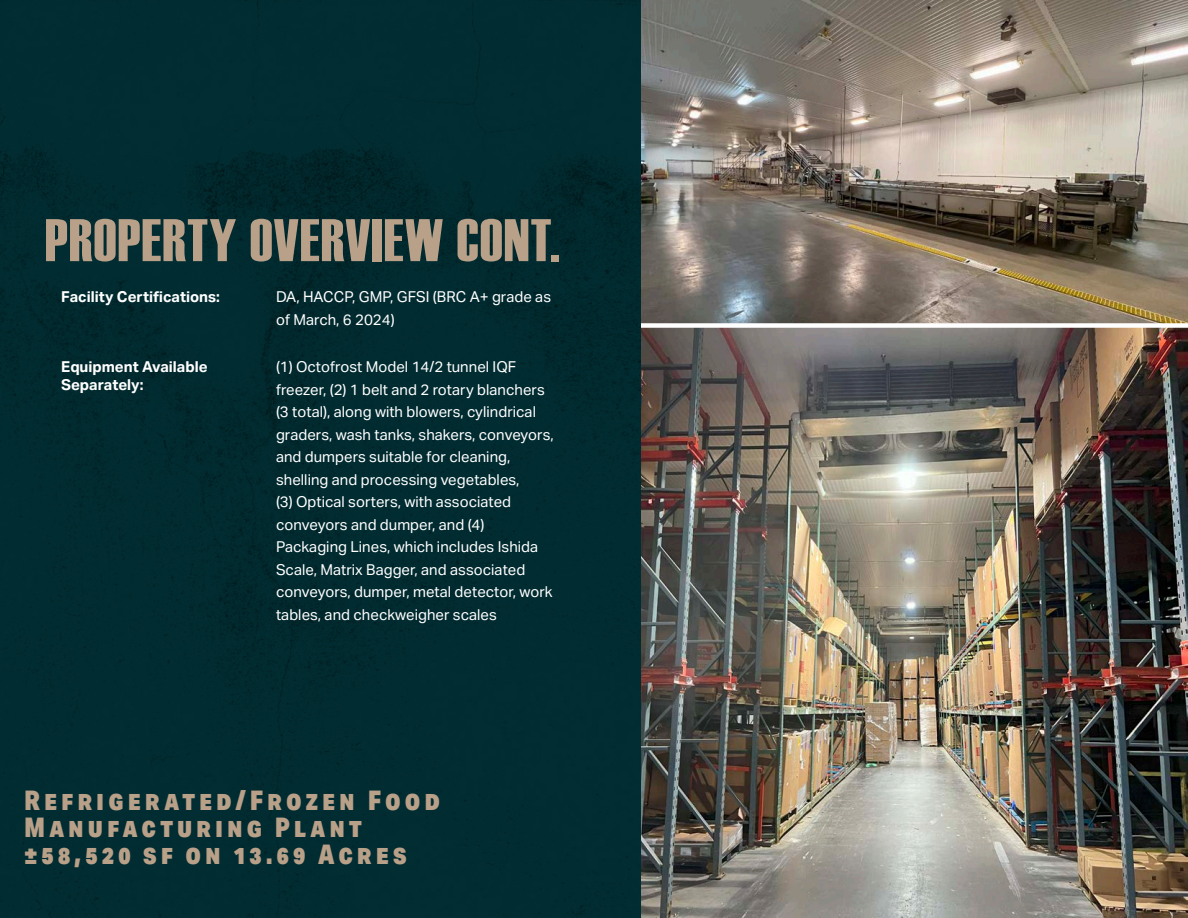
<style>
.page{position:relative;width:1188px;height:918px;background:#fff}
.page>*{position:absolute;margin:0;border:0;box-sizing:border-box;transform-origin:0 0}
.t1{font:60px "Haettenschweiler";letter-spacing:.02em;color:#b9a088}
.t2{font:900 27px/27px "Aktiv Grotesk Cd";letter-spacing:.15em;color:#b9a088}
.t3{font:15px/22.5px "Aktiv Grotesk";color:#fff}
.t4{font:700 15px/18px "Aktiv Grotesk";color:#fff}
</style>
<div class="page">
<img style="left:640px;top:328px;width:548px;height:590px">
<img style="left:640px;top:0;width:548px;height:323px">
<div style="left:0;top:0;width:640px;height:918px;background:#012c31"></div>
<p class="t1" style="left:45px;top:199px;width:516px">PROPERTY OVERVIEW CONT.</p>
<p class="t4" style="left:61px;top:288px;width:160px">Facility Certifications:</p>
<p class="t3" style="left:276px;top:286px;width:277px">DA, HACCP, GMP, GFSI (BRC A+ grade as of March, 6 2024)</p>
<p class="t4" style="left:61px;top:358px;width:148px">Equipment Available<br>Separately:</p>
<p class="t3" style="left:276px;top:356px;width:279px">(1) Octofrost Model 14/2 tunnel IQF freezer, (2) 1 belt and 2 rotary blanchers (3 total), along with blowers, cylindrical graders, wash tanks, shakers, conveyors, and dumpers suitable for cleaning, shelling and processing vegetables,<br>(3) Optical sorters, with associated conveyors and dumper, and (4)<br>Packaging Lines, which includes Ishida Scale, Matrix Bagger, and associated conveyors, dumper, metal detector, work tables, and checkweigher scales</p>
<p class="t2" style="left:24px;top:787px;width:418px">Refrigerated/Frozen Food<br>Manufacturing Plant</p>
<p class="t2" style="left:24px;top:841px;width:384px">±58,520 sf on 13.69 Acres</p>
</div>
